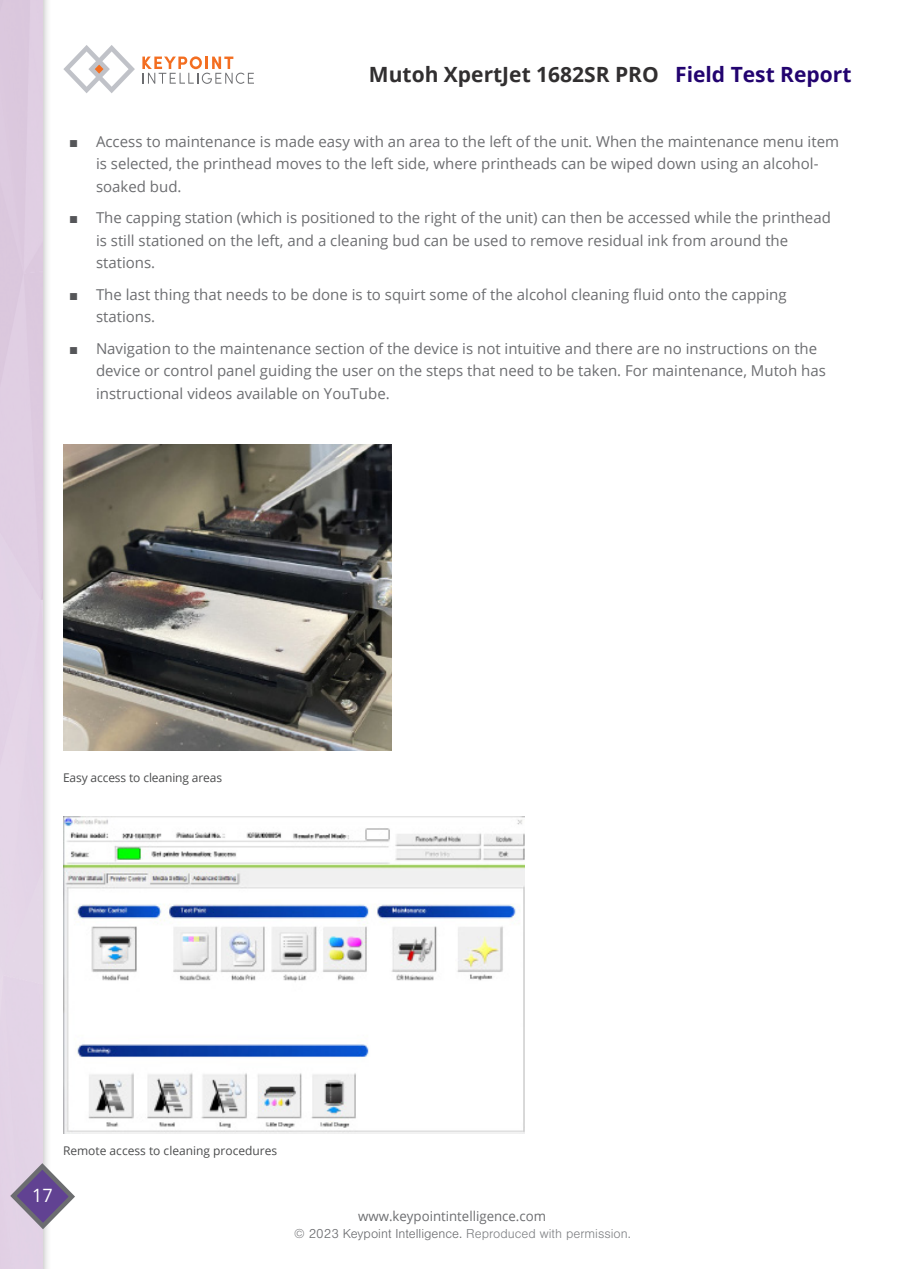
<style>
.page{position:relative;width:899px;height:1269px;background:#fff}
.page>*{position:absolute;margin:0;border:0;box-sizing:border-box;transform-origin:0 0}
.t1{font:700 21px "Open Sans";color:#312f30}
.t2{font:18.3px "Open Sans";color:#fff}
.t3{font:15px/22.5px "Open Sans";color:#6c6d70}
.t4{font:300 13.5px "Nimbus San";color:#6c6d70}
.t5{font:13.5px "Open Sans";color:#6c6d70}
.Image_Captions{font:12px "Open Sans";color:#4b4c4d}
.s1{color:#22036f}
.s2{font-family:"Arial";color:#555659}
.s3{color:#818386}
</style>
<div class="page">
<div style="left:0;top:0;width:51px;height:1269px;background:#231f20;opacity:.75"></div>
<img style="left:0;top:0;width:43px;height:1269px">
<svg style="left:63px;top:45px;width:72px;height:48px"></svg>
<svg style="left:142px;top:56px;width:112px;height:28px"></svg>
<svg style="left:7px;top:1160px;width:68px;height:72px"></svg>
<img style="left:63px;top:444px;width:328px;height:306px">
<img style="left:63px;top:816px;width:461px;height:318px">
<h1 class="t1" style="left:369px;top:60px;width:484px">Mutoh XpertJet 1682SR PRO <span class="s1">Field Test Report</span></h1>
<p class="t3" style="left:96px;top:129px;width:744px;text-indent:-27px"><span class="s2">■</span> Access to maintenance is made easy with an area to the left of the unit. When the maintenance menu item is selected, the printhead moves to the left side, where printheads can be wiped down using an alcohol&shy;soaked bud.</p>
<p class="t3" style="left:96px;top:206px;width:736px;text-indent:-27px"><span class="s2">■</span> The capping station (which is positioned to the right of the unit) can then be accessed while the printhead is still stationed on the left, and a cleaning bud can be used to remove residual ink from around the stations.</p>
<p class="t3" style="left:96px;top:282px;width:692px;text-indent:-27px"><span class="s2">■</span> The last thing that needs to be done is to squirt some of the alcohol cleaning fluid onto the capping stations.</p>
<p class="t3" style="left:96px;top:336px;width:731px;text-indent:-27px"><span class="s2">■</span> Navigation to the maintenance section of the device is not intuitive and there are no instructions on the device or control panel guiding the user on the steps that need to be taken. For maintenance, Mutoh has instructional videos available on YouTube.</p>
<p class="Image_Captions" style="left:63px;top:769px;width:161px">Easy access to cleaning areas</p>
<p class="Image_Captions" style="left:63px;top:1142px;width:216px">Remote access to cleaning procedures</p>
<p class="t2" style="left:32px;top:1183px;width:22px">17</p>
<p class="t5" style="left:358px;top:1207px;width:189px">www.keypointintelligence.com</p>
<p class="t4" style="left:294px;top:1227px;width:338px">© 2023 Keypoint Intelligence. <span class="s3">Reproduced with permission.</span></p>
</div>
